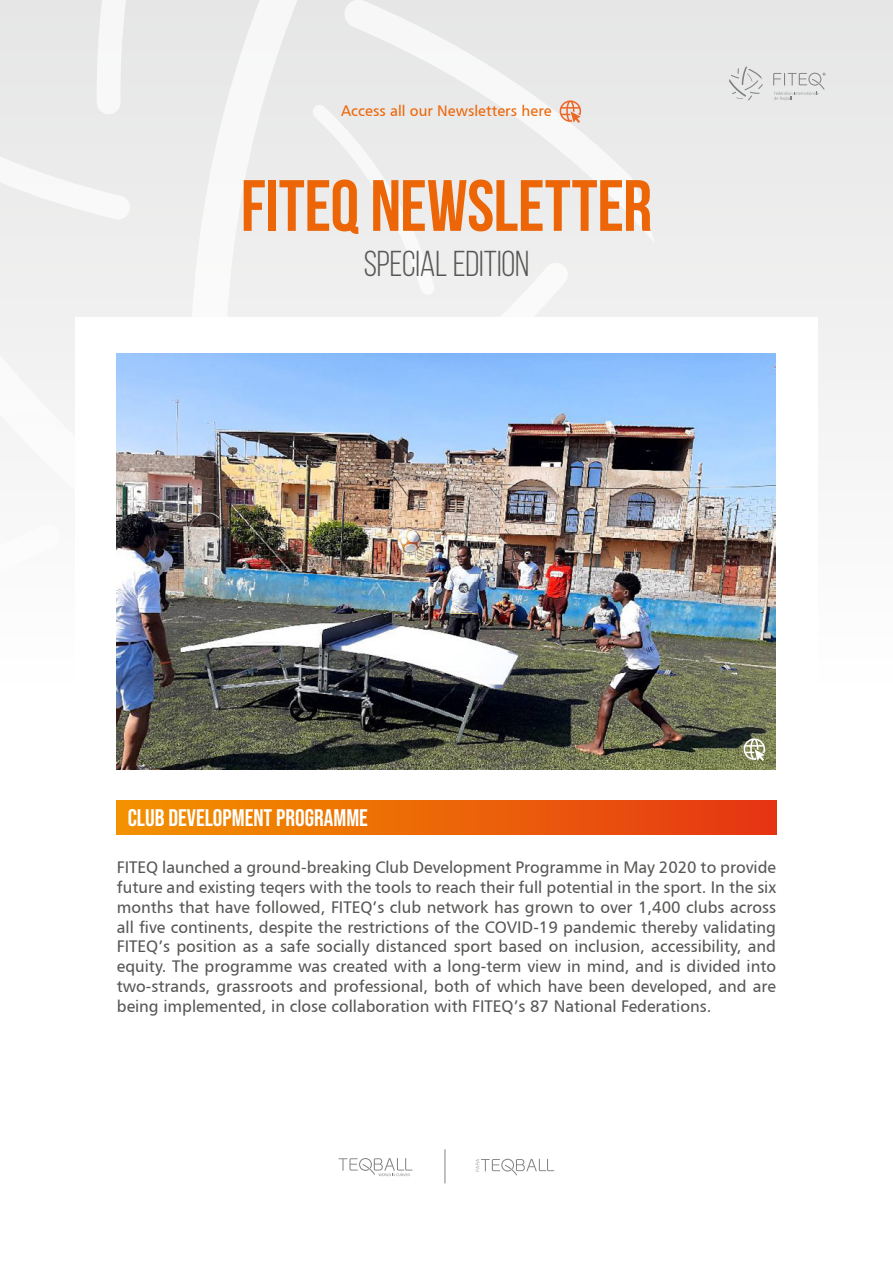
<style>
.page{position:relative;width:893px;height:1263px;background:#fff}
.page>*{position:absolute;margin:0;border:0;box-sizing:border-box;transform-origin:0 0}
.t1{font:72.45px "Bebas Neue";letter-spacing:-.005em;color:#ec6608}
.t2{font:36px "Bebas Neue";letter-spacing:-.005em;color:#575756}
.t3{font:24px "Bebas Neue";color:#fff}
.t4{font:16.5px/19.8px "H Humanist 777 BT";color:#575756;text-align:justify}
.t5{font:15px "H Humanist 777 BT";letter-spacing:.005em;color:#ec6608}
</style>
<div class="page">
<div style="left:0;top:0;width:893px;height:1263px;background:linear-gradient(to bottom,#eaeaea,#fff)"></div>
<svg style="left:298px;top:263px;width:271px;height:54px"></svg>
<svg style="left:312px;top:105px;width:123px;height:190px"></svg>
<svg style="left:46px;top:645px;width:29px;height:42px"></svg>
<svg style="left:96px;top:0;width:30px;height:114px"></svg>
<svg style="left:343px;top:0;width:312px;height:243px"></svg>
<svg style="left:0;top:156px;width:131px;height:65px"></svg>
<svg style="left:0;top:355px;width:75px;height:282px"></svg>
<svg style="left:190px;top:0;width:108px;height:317px"></svg>
<svg style="left:729px;top:67px;width:34px;height:33px"></svg>
<svg style="left:773px;top:73px;width:52px;height:28px"></svg>
<img style="left:75px;top:317px;width:742px;height:375px">
<svg style="left:476px;top:1159px;width:78px;height:16px"></svg>
<svg style="left:339px;top:1158px;width:74px;height:18px"></svg>
<hr style="left:445px;top:1149px;width:1px;height:34px;background:#818282">
<div style="left:117px;top:801px;width:659px;height:33px;background:linear-gradient(to right,#f39400,#e53613)"></div>
<svg style="left:560px;top:100px;width:21px;height:23px"></svg>
<img style="left:117px;top:354px;width:659px;height:416px">
<svg style="left:744px;top:738px;width:21px;height:23px"></svg>
<p class="t5" style="left:341px;top:102px;width:212px">Access all our Newsletters here</p>
<h1 class="t1" style="left:241px;top:166px;width:413px">FITEQ NEWSLETTER</h1>
<h2 class="t2" style="left:364px;top:244px;width:167px">SPECIAL EDITION</h2>
<h3 class="t3" style="left:128px;top:804px;width:242px">CLUB DEVELOPMENT PROGRAMME</h3>
<p class="t4" style="left:117px;top:857px;width:661px">FITEQ launched a ground-breaking Club Development Programme in May 2020 to provide future and existing teqers with the tools to reach their full potential in the sport. In the six months that have followed, FITEQ’s club network has grown to over 1,400 clubs across all five continents, despite the restrictions of the COVID-19 pandemic thereby validating FITEQ’s position as a safe socially distanced sport based on inclusion, accessibility, and equity. The programme was created with a long-term view in mind, and is divided into two-strands, grassroots and professional, both of which have been developed, and are being implemented, in close collaboration with FITEQ’s 87 National Federations.</p>
</div>
